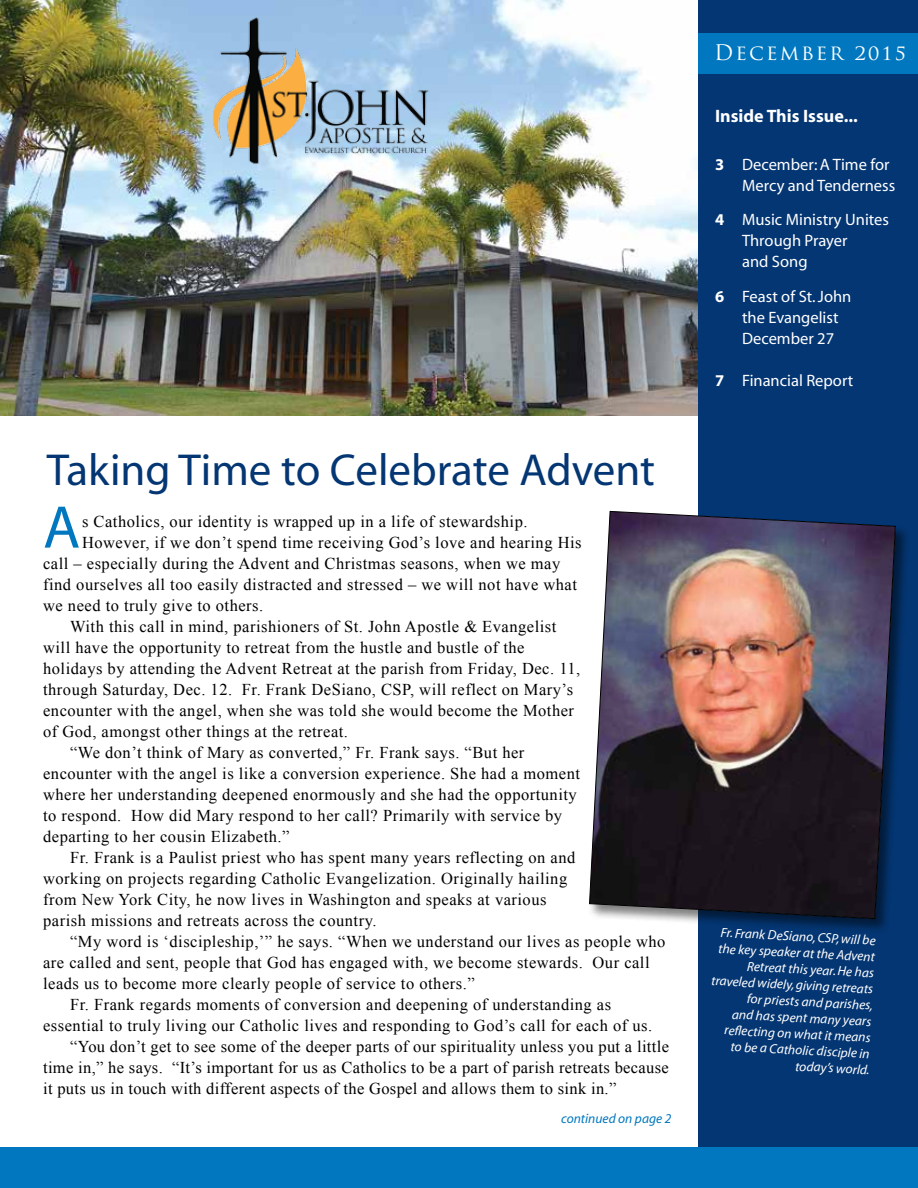
<style>
.page{position:relative;width:918px;height:1188px;background:#fff}
.page>*{position:absolute;margin:0;border:0;box-sizing:border-box;transform-origin:0 0}
.t1{font:60.6px "Myriad";color:#0077be}
.t2{font:45px "Myriad";color:#043673}
.t3{font:21px "Trajan Pro";letter-spacing:.1em;color:#fff}
.t4{font:700 18px "Myriad";color:#fff}
.t5{font:16.5px "Times New Roman";letter-spacing:.03em;color:#000}
.t6{font:16.5px/21px "Myriad";color:#fff}
.t7{font:italic 13.5px/16.2px "Myriad";color:#fff;text-align:right}
.t8{font:italic 13.5px "Myriad";color:#0077be}
.s1{font-weight:700}
</style>
<div class="page">
<img style="left:0;top:0;width:699px;height:416px">
<div style="left:699px;top:0;width:219px;height:1148px;background:#043673"></div>
<div style="left:699px;top:33px;width:219px;height:41px;background:#0077be"></div>
<div style="left:0;top:1148px;width:918px;height:40px;background:#0077be"></div>
<img style="left:185px;top:1px;width:265px;height:180px">
<div style="left:588px;top:510px;width:323px;height:423px;background:#000;opacity:.5"></div>
<img style="left:589px;top:511px;width:307px;height:408px">
<h2 class="t2" style="left:47px;top:447px;width:610px">Taking Time to Celebrate Advent</h2>
<h1 class="t1" style="left:43px;top:497px;width:39px">A</h1>
<p class="t5" style="left:82px;top:510px;width:447px">s Catholics, our identity is wrapped up in a life of stewardship.</p>
<p class="t5" style="left:82px;top:531px;width:501px">However, if we don’t spend time receiving God’s love and hearing His</p>
<p class="t5" style="left:43px;top:552px;width:519px">call – especially during the Advent and Christmas seasons, when we may</p>
<p class="t5" style="left:43px;top:573px;width:535px">find ourselves all too easily distracted and stressed – we will not have what</p>
<p class="t5" style="left:43px;top:594px;width:222px">we need to truly give to others.</p>
<p class="t5" style="left:70px;top:615px;width:488px">With this call in mind, parishioners of St. John Apostle &amp; Evangelist</p>
<p class="t5" style="left:43px;top:636px;width:483px">will have the opportunity to retreat from the hustle and bustle of the</p>
<p class="t5" style="left:43px;top:657px;width:539px">holidays by attending the Advent Retreat at the parish from Friday, Dec. 11,</p>
<p class="t5" style="left:43px;top:678px;width:532px">through Saturday, Dec. 12. Fr. Frank DeSiano, CSP, will reflect on Mary’s</p>
<p class="t5" style="left:43px;top:699px;width:532px">encounter with the angel, when she was told she would become the Mother</p>
<p class="t5" style="left:43px;top:720px;width:306px">of God, amongst other things at the retreat.</p>
<p class="t5" style="left:70px;top:741px;width:456px">“We don’t think of Mary as converted,” Fr. Frank says. “But her</p>
<p class="t5" style="left:43px;top:762px;width:538px">encounter with the angel is like a conversion experience. She had a moment</p>
<p class="t5" style="left:43px;top:783px;width:535px">where her understanding deepened enormously and she had the opportunity</p>
<p class="t5" style="left:43px;top:804px;width:521px">to respond. How did Mary respond to her call? Primarily with service by</p>
<p class="t5" style="left:43px;top:825px;width:248px">departing to her cousin Elizabeth.”</p>
<p class="t5" style="left:70px;top:846px;width:507px">Fr. Frank is a Paulist priest who has spent many years reflecting on and</p>
<p class="t5" style="left:43px;top:867px;width:526px">working on projects regarding Catholic Evangelization. Originally hailing</p>
<p class="t5" style="left:43px;top:888px;width:505px">from New York City, he now lives in Washington and speaks at various</p>
<p class="t5" style="left:43px;top:909px;width:335px">parish missions and retreats across the country.</p>
<p class="t5" style="left:70px;top:930px;width:597px">“My word is ‘discipleship,’” he says. “When we understand our lives as people who</p>
<p class="t5" style="left:43px;top:951px;width:608px">are called and sent, people that God has engaged with, we become stewards. Our call</p>
<p class="t5" style="left:43px;top:972px;width:433px">leads us to become more clearly people of service to others.”</p>
<p class="t5" style="left:70px;top:993px;width:543px">Fr. Frank regards moments of conversion and deepening of understanding as</p>
<p class="t5" style="left:43px;top:1014px;width:611px">essential to truly living our Catholic lives and responding to God’s call for each of us.</p>
<p class="t5" style="left:70px;top:1035px;width:600px">“You don’t get to see some of the deeper parts of our spirituality unless you put a little</p>
<p class="t5" style="left:43px;top:1056px;width:627px">time in,” he says. “It’s important for us as Catholics to be a part of parish retreats because</p>
<p class="t5" style="left:43px;top:1077px;width:575px">it puts us in touch with different aspects of the Gospel and allows them to sink in.”</p>
<p class="t8" style="left:561px;top:1112px;width:112px">continued on page 2</p>
<p class="t3" style="left:714px;top:39px;width:193px">December 2015</p>
<p class="t4" style="left:715px;top:107px;width:144px">Inside This Issue...</p>
<p class="t6" style="left:742px;top:155px;width:155px;text-indent:-27px"><span class="s1">3</span> December: A Time for<br>Mercy and Tenderness</p>
<p class="t6" style="left:742px;top:210px;width:148px;text-indent:-27px"><span class="s1">4</span> Music Ministry Unites<br>Through Prayer<br>and Song</p>
<p class="t6" style="left:742px;top:287px;width:111px;text-indent:-27px"><span class="s1">6</span> Feast of St. John the Evangelist<br>December 27</p>
<p class="t6" style="left:715px;top:371px;width:140px"><span class="s1">7</span> Financial Report</p>
<p class="t7" style="left:714px;top:924px;width:164px;rotate:3deg">Fr. Frank DeSiano, CSP, will be the key speaker at the Advent<br>Retreat this year. He has traveled widely, giving retreats for priests and parishes,<br>and has spent many years<br>refl ecting on what it means<br>to be a Catholic disciple in today’s world.</p>
</div>
